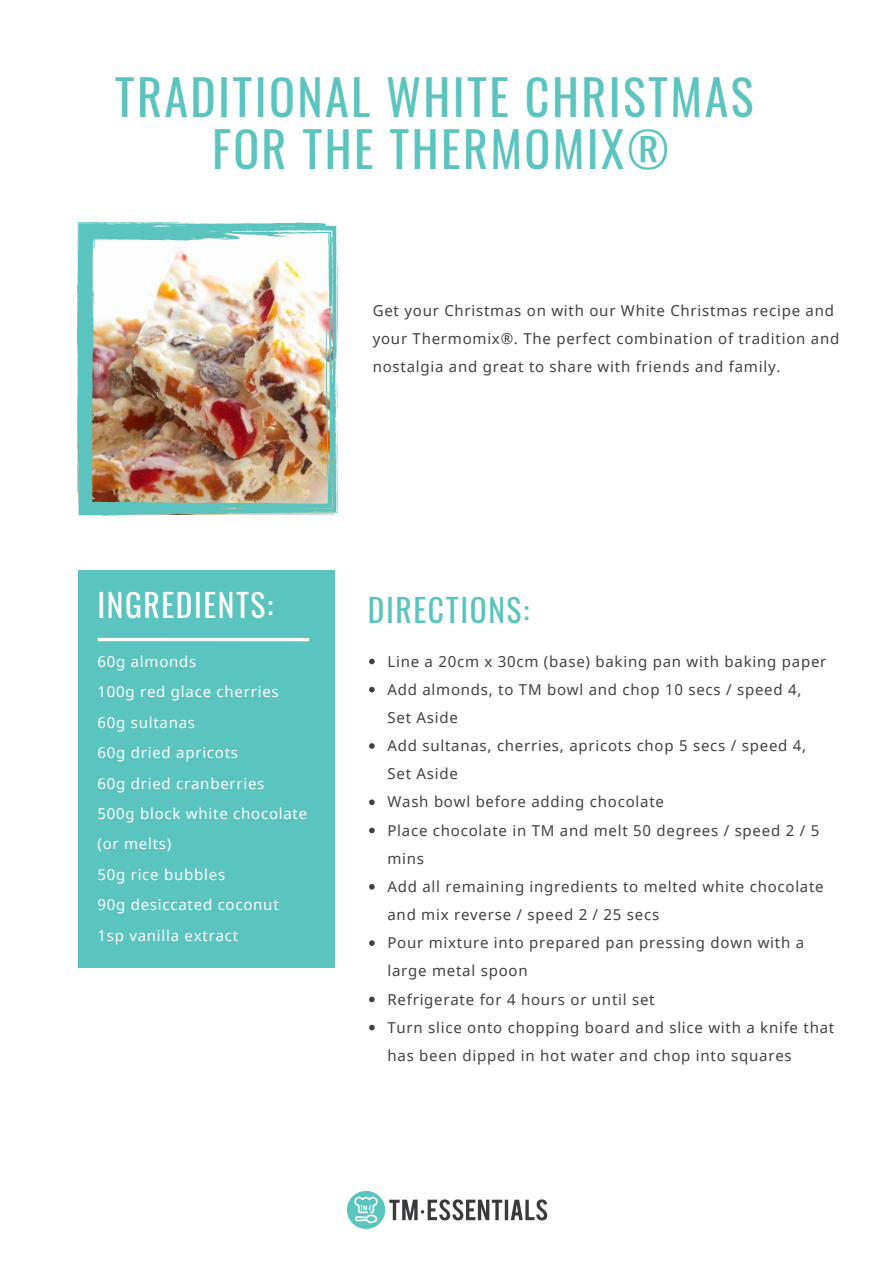
<style>
.page{position:relative;width:894px;height:1264px;background:#fff}
.page>*{position:absolute;margin:0;border:0;box-sizing:border-box;transform-origin:0 0}
.t1{font:48px/51.8px "Oswald";letter-spacing:.05em;color:#5bc4bf;text-align:center}
.t2{font:31.5px "Oswald";letter-spacing:.05em;color:#fff}
.t3{font:31.5px "Oswald";letter-spacing:.05em;color:#5bc4bf}
.t4{font:15px/28.2px "Noto Sans";letter-spacing:.05em;color:#414042}
.t5{font:15px/30.3px "Noto Sans";letter-spacing:.05em;color:#fff}
</style>
<div class="page">
<div style="left:78px;top:570px;width:256px;height:397px;background:#5bc4bf"></div>
<svg style="left:369px;top:658px;width:5px;height:6px"></svg>
<svg style="left:369px;top:686px;width:5px;height:6px"></svg>
<svg style="left:369px;top:743px;width:5px;height:5px"></svg>
<svg style="left:369px;top:799px;width:5px;height:6px"></svg>
<svg style="left:369px;top:827px;width:5px;height:6px"></svg>
<svg style="left:369px;top:884px;width:5px;height:5px"></svg>
<svg style="left:369px;top:940px;width:5px;height:5px"></svg>
<svg style="left:369px;top:996px;width:5px;height:6px"></svg>
<svg style="left:369px;top:1024px;width:5px;height:6px"></svg>
<hr style="left:97px;top:638px;width:212px;height:3px;background:#fff">
<img style="left:346px;top:1190px;width:202px;height:39px">
<img style="left:77px;top:222px;width:262px;height:294px">
<h1 class="t1" style="left:115px;top:70px;width:640px">TRADITIONAL WHITE CHRISTMAS<br>FOR THE THERMOMIX®</h1>
<p class="t4" style="left:372px;top:296px;width:468px">Get your Christmas on with our White Christmas recipe and your Thermomix®. The perfect combination of tradition and nostalgia and great to share with friends and family.</p>
<h2 class="t2" style="left:97px;top:580px;width:177px">INGREDIENTS:</h2>
<p class="t5" style="left:97px;top:646px;width:211px">60g almonds<br>100g red glace cherries<br>60g sultanas<br>60g dried apricots<br>60g dried cranberries<br>500g block white chocolate (or melts)<br>50g rice bubbles<br>90g desiccated coconut<br>1sp vanilla extract</p>
<h2 class="t3" style="left:368px;top:585px;width:163px">DIRECTIONS:</h2>
<p class="t4" style="left:387px;top:646px;width:448px">Line a 20cm x 30cm (base) baking pan with baking paper Add almonds, to TM bowl and chop 10 secs / speed 4,<br>Set Aside<br>Add sultanas, cherries, apricots chop 5 secs / speed 4,<br>Set Aside<br>Wash bowl before adding chocolate<br>Place chocolate in TM and melt 50 degrees / speed 2 / 5 mins<br>Add all remaining ingredients to melted white chocolate and mix reverse / speed 2 / 25 secs<br>Pour mixture into prepared pan pressing down with a large metal spoon<br>Refrigerate for 4 hours or until set<br>Turn slice onto chopping board and slice with a knife that has been dipped in hot water and chop into squares</p>
</div>
